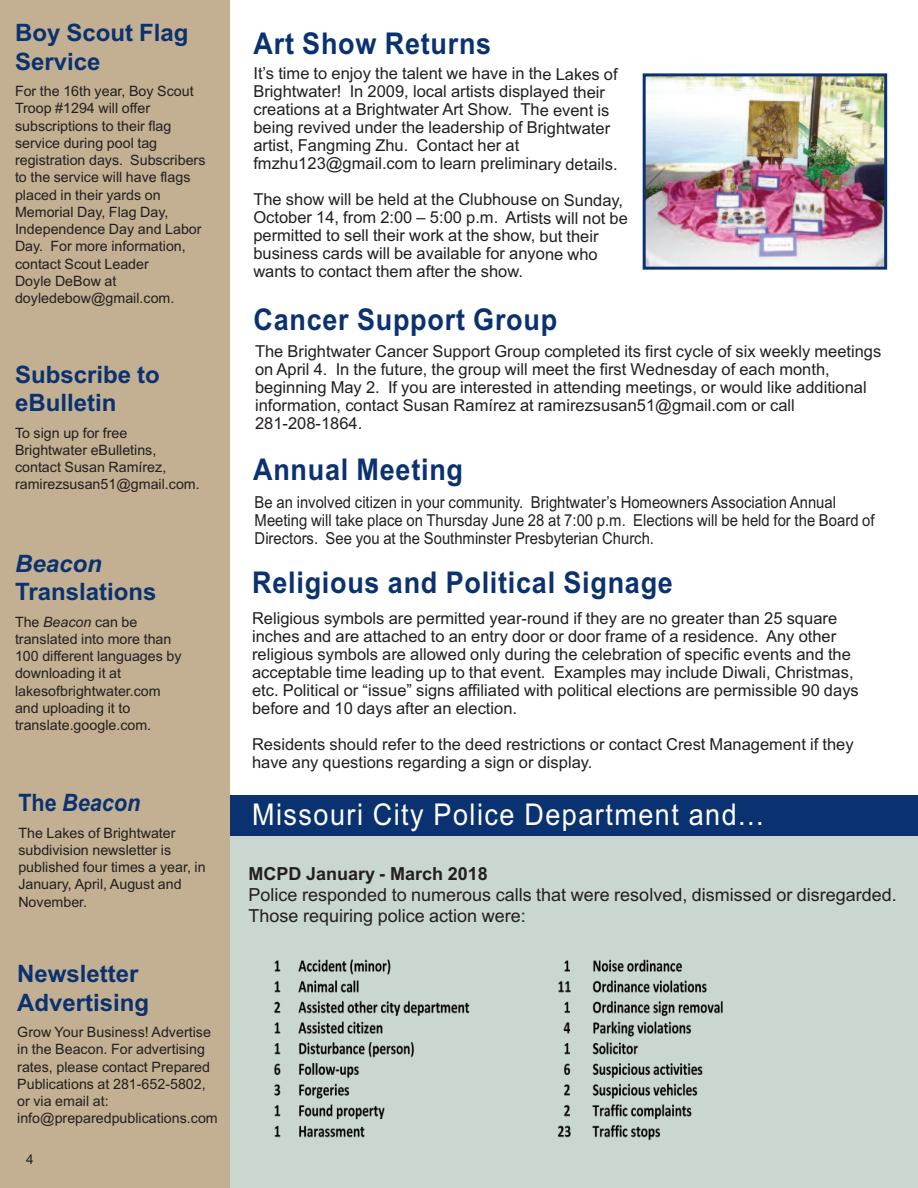
<style>
.page{position:relative;width:918px;height:1188px;background:#fff}
.page>*{position:absolute;margin:0;border:0;box-sizing:border-box;transform-origin:0 0}
.t1{font:700 30px "Arial";letter-spacing:.03em;color:#0b3270;scale:.9 1}
.t2{font:30px "Arial";letter-spacing:.055em;color:#fff;scale:.9 1}
.t3{font:700 24px/28.5px "Arial";color:#0b3270}
.t4{font:italic 700 24px "Arial";color:#0b3270;scale:.9 1}
.t5{font:italic 700 24px "Arial";color:#0b3270}
.t6{font:18px/21px "Arial";color:#231f20}
.t7{font:700 18px "Arial";color:#231f20}
.t8{font:16.5px/18px "Arial";color:#231f20}
.t9{font:16.5px/18px "Arial";color:#231f20;scale:.9 1}
.t10{font:14.25px/17.2px "Arial";color:#231f20}
.t11{font:13.5px "Arial";color:#231f20}
.s1{font-style:italic}
.s2{font-style:normal}
</style>
<div class="page">
<div style="left:228px;top:835px;width:690px;height:353px;background:#cad6d0"></div>
<div style="left:228px;top:795px;width:690px;height:40px;background:#0b3270"></div>
<div style="left:0;top:0;width:230px;height:1188px;background:#c3af91"></div>
<img style="left:647px;top:77px;width:236px;height:189px">
<div style="left:643px;top:73px;width:244px;height:197px;border:3px solid #0b3270"></div>
<img style="left:274px;top:959px;width:449px;height:181px">
<div style="left:283px;top:934px;width:5px;height:223px;background:#cad6d0"></div>
<div style="left:544px;top:944px;width:5px;height:213px;background:#cad6d0"></div>
<h2 class="t3" style="left:15px;top:19px;width:175px">Boy Scout Flag<br>Service</h2>
<p class="t10" style="left:15px;top:83px;width:192px">For the 16th year, Boy Scout<br>Troop #1294 will offer subscriptions to their flag service during pool tag registration days. Subscribers to the service will have flags placed in their yards on<br>Memorial Day, Flag Day,<br>Independence Day and Labor<br>Day. For more information, contact Scout Leader<br>Doyle DeBow at doyledebow@gmail.com.</p>
<h2 class="t3" style="left:15px;top:360px;width:146px">Subscribe to eBulletin</h2>
<p class="t10" style="left:15px;top:424px;width:186px">To sign up for free<br>Brightwater eBulletins, contact Susan Ramírez, ramirezsusan51@gmail.com.</p>
<h2 class="t5" style="left:15px;top:549px;width:88px">Beacon</h2>
<h2 class="t3" style="left:15px;top:578px;width:143px">Translations</h2>
<p class="t10" style="left:15px;top:613px;width:168px">The <span class="s1">Beacon</span> can be translated into more than<br>100 different languages by downloading it at lakesofbrightwater.com and uploading it to translate.google.com.</p>
<h2 class="t4" style="left:18px;top:789px;width:137px"><span class="s2">The</span> Beacon</h2>
<p class="t10" style="left:18px;top:824px;width:189px">The Lakes of Brightwater subdivision newsletter is published four times a year, in<br>January, April, August and<br>November.</p>
<h2 class="t3" style="left:17px;top:960px;width:134px">Newsletter<br>Advertising</h2>
<p class="t10" style="left:17px;top:1024px;width:202px">Grow Your Business! Advertise in the Beacon. For advertising rates, please contact Prepared<br>Publications at 281-652-5802, or via email at: info@preparedpublications.com</p>
<p class="t11" style="left:26px;top:1151px;width:9px">4</p>
<h1 class="t1" style="left:254px;top:26px;width:266px">Art Show Returns</h1>
<p class="t8" style="left:253px;top:65px;width:366px">It’s time to enjoy the talent we have in the Lakes of Brightwater! In 2009, local artists displayed their creations at a Brightwater Art Show. The event is being revived under the leadership of Brightwater artist, Fangming Zhu. Contact her at fmzhu123@gmail.com to learn preliminary details.</p>
<p class="t8" style="left:253px;top:191px;width:376px">The show will be held at the Clubhouse on Sunday, October 14, from 2:00 – 5:00 p.m. Artists will not be permitted to sell their work at the show, but their business cards will be available for anyone who wants to contact them after the show.</p>
<h1 class="t1" style="left:254px;top:302px;width:339px">Cancer Support Group</h1>
<p class="t8" style="left:255px;top:342px;width:628px">The Brightwater Cancer Support Group completed its first cycle of six weekly meetings on April 4. In the future, the group will meet the first Wednesday of each month, beginning May 2. If you are interested in attending meetings, or would like additional information, contact Susan Ramírez at ramirezsusan51@gmail.com or call 281-208-1864.</p>
<h1 class="t1" style="left:253px;top:452px;width:235px">Annual Meeting</h1>
<p class="t9" style="left:255px;top:493px;width:690px">Be an involved citizen in your community. Brightwater’s Homeowners Association Annual<br>Meeting will take place on Thursday June 28 at 7:00 p.m. Elections will be held for the Board of<br>Directors. See you at the Southminster Presbyterian Church.</p>
<h1 class="t1" style="left:252px;top:565px;width:469px">Religious and Political Signage</h1>
<p class="t8" style="left:252px;top:609px;width:608px">Religious symbols are permitted year-round if they are no greater than 25 square inches and are attached to an entry door or door frame of a residence. Any other religious symbols are allowed only during the celebration of specific events and the acceptable time leading up to that event. Examples may include Diwali, Christmas, etc. Political or “issue” signs affiliated with political elections are permissible 90 days before and 10 days after an election.</p>
<p class="t8" style="left:252px;top:735px;width:603px">Residents should refer to the deed restrictions or contact Crest Management if they have any questions regarding a sign or display.</p>
<h1 class="t2" style="left:252px;top:797px;width:570px">Missouri City Police Department and...</h1>
<p class="t7" style="left:249px;top:863px;width:241px">MCPD January - March 2018</p>
<p class="t6" style="left:249px;top:884px;width:650px">Police responded to numerous calls that were resolved, dismissed or disregarded.<br>Those requiring police action were:</p>
</div>
